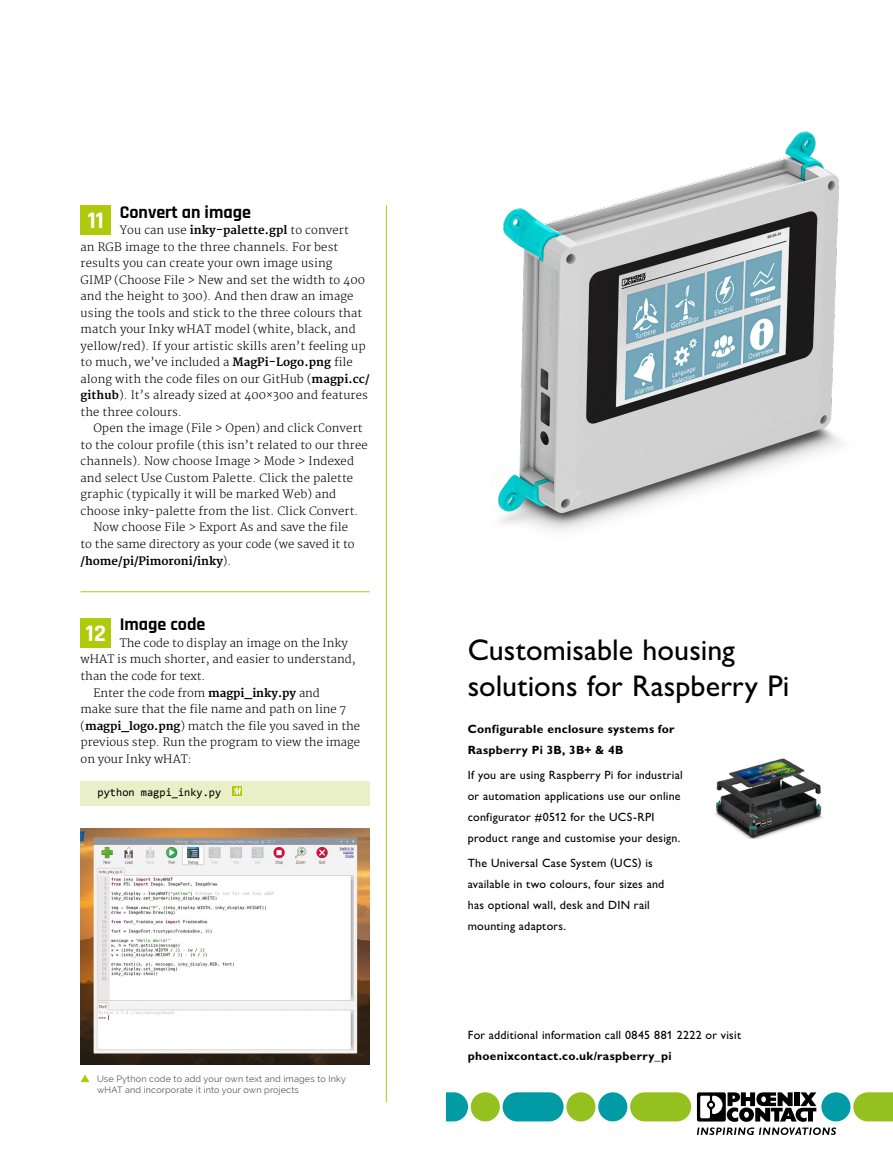
<style>
.page{position:relative;width:893px;height:1174px;background:#fff}
.page>*{position:absolute;margin:0;border:0;box-sizing:border-box;transform-origin:0 0}
.t1{font:30px/36px "Px C Gill Alt One";color:#000}
.t2{font:700 18px "Rajdhani";color:#000}
.t3{font:12px/21px "Px C Gill Alt One";letter-spacing:.02em;color:#000}
.t4{font:700 12px/21px "Px C Gill Alt One";letter-spacing:.025em;color:#000}
.t5{font:300 11.25px/16.5px "Merriweather";letter-spacing:.01em;color:#000}
.t6{font:700 11.25px "Merriweather";color:#000}
.t7{font:11.25px "Consolas";color:#000}
.t8{font:9px/10.5px "Raleway";letter-spacing:.02em;color:#575756}
.s1{font-size:24px;color:#fff}
.s2{font-weight:700}
.s3{font-weight:300}
</style>
<div class="page">
<div style="left:81px;top:780px;width:289px;height:25px;background:#e9efc6"></div>
<div style="left:81px;top:205px;width:30px;height:30px;background:#afca0b"></div>
<hr style="left:81px;top:591px;width:289px;height:1px;background:#afca0b">
<div style="left:81px;top:617px;width:30px;height:30px;background:#afca0b"></div>
<svg style="left:233px;top:786px;width:9px;height:9px"></svg>
<svg style="left:234px;top:787px;width:7px;height:7px"></svg>
<img style="left:715px;top:758px;width:108px;height:80px">
<svg style="left:697px;top:1092px;width:119px;height:29px"></svg>
<div style="left:598px;top:1092px;width:29px;height:29px;background:#009ba4;border-radius:50%"></div>
<div style="left:566px;top:1092px;width:29px;height:29px;background:#95c11f;border-radius:50%"></div>
<div style="left:471px;top:1092px;width:29px;height:29px;background:#95c11f;border-radius:50%"></div>
<div style="left:630px;top:1092px;width:61px;height:29px;background:#95c11f;border-radius:15px"></div>
<div style="left:503px;top:1092px;width:61px;height:29px;background:#009ba4;border-radius:15px"></div>
<svg style="left:446px;top:1092px;width:22px;height:29px"></svg>
<svg style="left:853px;top:1092px;width:40px;height:29px"></svg>
<div style="left:821px;top:1092px;width:29px;height:29px;background:#009ba4;border-radius:50%"></div>
<svg style="left:697px;top:1127px;width:139px;height:8px"></svg>
<img style="left:498px;top:131px;width:343px;height:400px">
<hr style="left:386px;top:205px;width:1px;height:897px;background:#afca0b">
<img style="left:81px;top:828px;width:289px;height:236px">
<svg style="left:81px;top:1074px;width:8px;height:8px"></svg>
<h2 class="t2" style="left:88px;top:201px;width:165px"><span class="s1">11</span> Convert an image</h2>
<p class="t5" style="left:81px;top:222px;width:290px;text-indent:39px">You can use <span class="s2">inky-palette.gpl</span> to convert<br>an RGB image to the three channels. For best results you can create your own image using<br>GIMP (Choose File &gt; New and set the width to 400 and the height to 300). And then draw an image using the tools and stick to the three colours that match your Inky wHAT model (white, black, and yellow/red). If your artistic skills aren’t feeling up to much, we’ve included a <span class="s2">MagPi-Logo.png</span> file along with the code files on our GitHub (<span class="s2">magpi.cc/ github</span>). It’s already sized at 400×300 and features the three colours.</p>
<p class="t5" style="left:93px;top:420px;width:271px">Open the image (File &gt; Open) and click Convert</p>
<p class="t5" style="left:81px;top:437px;width:289px">to the colour profile (this isn’t related to our three</p>
<p class="t5" style="left:81px;top:454px;width:275px">channels). Now choose Image &gt; Mode &gt; Indexed</p>
<p class="t5" style="left:81px;top:470px;width:274px">and select Use Custom Palette. Click the palette</p>
<p class="t5" style="left:81px;top:487px;width:257px">graphic (typically it will be marked Web) and</p>
<p class="t5" style="left:81px;top:503px;width:279px">choose inky-palette from the list. Click Convert.</p>
<p class="t5" style="left:93px;top:520px;width:256px">Now choose File &gt; Export As and save the file</p>
<p class="t5" style="left:81px;top:536px;width:276px">to the same directory as your code (we saved it to</p>
<p class="t6" style="left:81px;top:554px;width:152px">/home/pi/Pimoroni/inky<span class="s3">).</span></p>
<h2 class="t2" style="left:86px;top:613px;width:121px"><span class="s1">12</span> Image code</h2>
<p class="t5" style="left:120px;top:635px;width:230px">The code to display an image on the Inky</p>
<p class="t5" style="left:81px;top:651px;width:276px">wHAT is much shorter, and easier to understand,</p>
<p class="t5" style="left:81px;top:668px;width:126px">than the code for text.</p>
<p class="t5" style="left:93px;top:684px;width:228px">Enter the code from <span class="s2">magpi_inky.py</span> and</p>
<p class="t5" style="left:81px;top:701px;width:267px">make sure that the file name and path on line 7</p>
<p class="t5" style="left:81px;top:717px;width:281px">(<span class="s2">magpi_logo.png</span>) match the file you saved in the</p>
<p class="t5" style="left:81px;top:734px;width:281px">previous step. Run the program to view the image</p>
<p class="t5" style="left:81px;top:750px;width:113px">on your Inky wHAT:</p>
<p class="t7" style="left:98px;top:784px;width:125px">python magpi_inky.py</p>
<p class="t8" style="left:97px;top:1073px;width:251px">Use Python code to add your own text and images to Inky wHAT and incorporate it into your own projects</p>
<h1 class="t1" style="left:468px;top:632px;width:323px">Customisable housing solutions for Raspberry Pi</h1>
<p class="t4" style="left:468px;top:718px;width:208px">Configurable enclosure systems for<br>Raspberry Pi 3B, 3B+ &amp; 4B</p>
<p class="t3" style="left:468px;top:764px;width:217px">If you are using Raspberry Pi for industrial or automation applications use our online configurator #0512 for the UCS-RPI product range and customise your design.</p>
<p class="t3" style="left:468px;top:852px;width:198px">The Universal Case System (UCS) is available in two colours, four sizes and has optional wall, desk and DIN rail mounting adaptors.</p>
<p class="t3" style="left:468px;top:1024px;width:275px">For additional information call 0845 881 2222 or visit</p>
<p class="t4" style="left:468px;top:1045px;width:205px">phoenixcontact.co.uk/raspberry_pi</p>
</div>
